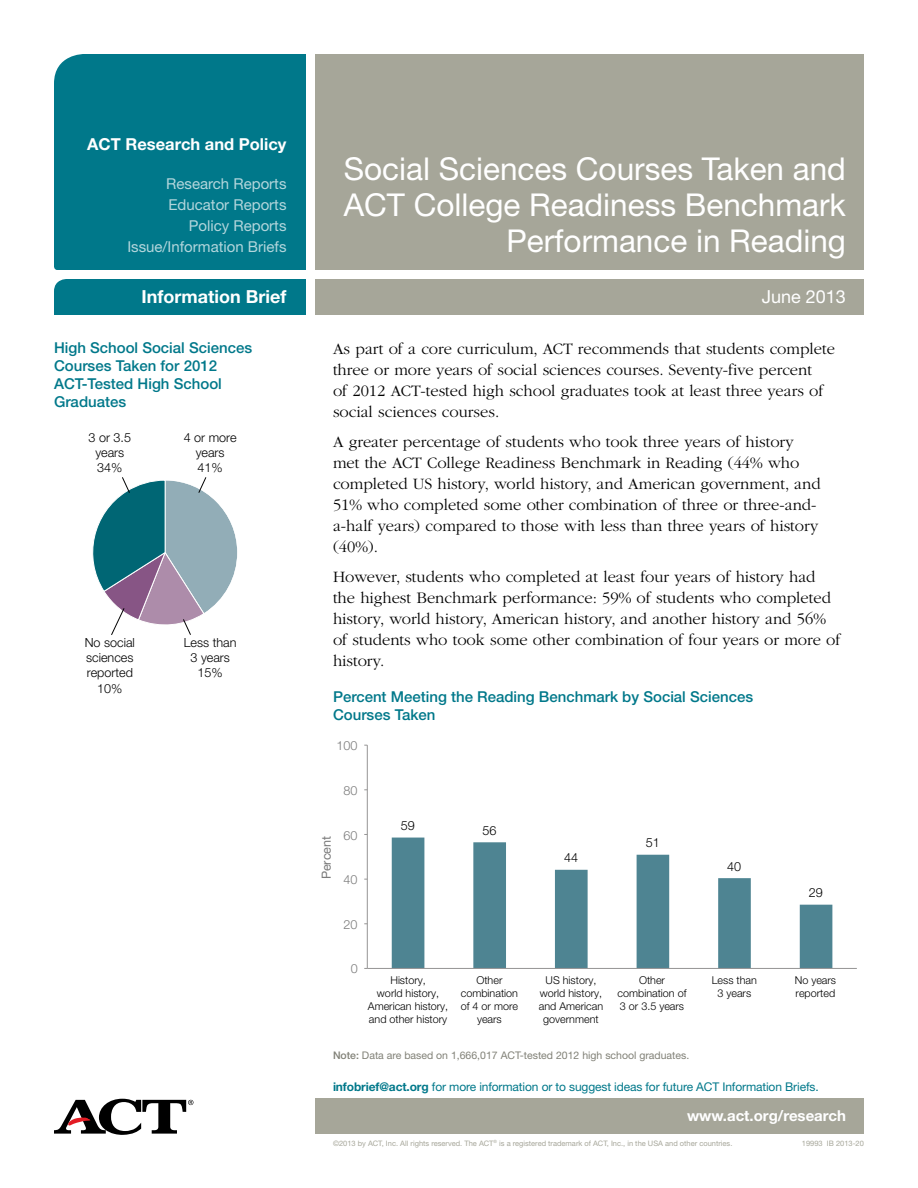
<style>
.page{position:relative;width:918px;height:1188px;background:#fff}
.page>*{position:absolute;margin:0;border:0;box-sizing:border-box;transform-origin:0 0}
.t1{font:31.5px/36px "Helvetica Neue LT Std";color:#fff;text-align:right}
.t2{font:700 18px "Helvetica Neue LT Std";color:#fff}
.t3{font:18px "Helvetica Neue LT Std";color:#fff}
.t4{font:300 16.5px/21px "ITC Garamond Std";color:#000}
.t5{font:700 16.5px "Helvetica Neue LT Std";color:#fff}
.t6{font:500 15px/18px "Helvetica Neue LT Std";color:#00788a}
.t7{font:15px/21px "Helvetica Neue LT Std";color:#b3d6dc;text-align:right}
.t8{font:700 15px "Helvetica Neue LT Std";color:#fff}
.t9{font:300 12.6px/15.1px "Helvetica Neue LT Std";color:#000001;text-align:center}
.t10{font:300 12.6px "Helvetica Neue LT Std";color:#7b7b7b}
.t11{font:12.6px "Helvetica Neue LT Std";color:#7b7b7b}
.t12{font:12px "Helvetica Neue LT Std";letter-spacing:-.01em;color:#00788a}
.t13{font:300 10.8px/12.9px "Helvetica Neue LT Std";color:#000001;text-align:center}
.t14{font:10.5px "Helvetica Neue LT Std";color:#818177}
.t15{font:7.5px "Helvetica Neue LT Std";color:#a6a699}
.s1{font-weight:500}
.s2{font-weight:700}
</style>
<div class="page">
<div style="left:54px;top:54px;width:252px;height:216px;background:#00788a"></div>
<div style="left:315px;top:1098px;width:549px;height:36px;background:#a6a699"></div>
<svg style="left:54px;top:1099px;width:139px;height:36px"></svg>
<div style="left:54px;top:279px;width:252px;height:36px;background:#00788a"></div>
<div style="left:315px;top:279px;width:549px;height:36px;background:#a6a699"></div>
<svg style="left:92px;top:477px;width:146px;height:158px"></svg>
<div style="left:315px;top:54px;width:549px;height:216px;background:#a6a699"></div>
<svg style="left:392px;top:838px;width:440px;height:130px"></svg>
<hr style="left:367px;top:745px;width:1px;height:223px;background:#959494">
<hr style="left:367px;top:968px;width:490px;height:1px;background:#959494">
<p class="t5" style="left:87px;top:134px;width:201px">ACT Research and Policy</p>
<p class="t7" style="left:127px;top:173px;width:161px">Research Reports<br>Educator Reports<br>Policy Reports<br>Issue/Information Briefs</p>
<h1 class="t1" style="left:344px;top:150px;width:504px">Social Sciences Courses Taken and<br>ACT College Readiness Benchmark<br>Performance in Reading</h1>
<p class="t2" style="left:142px;top:286px;width:146px">Information Brief</p>
<p class="t3" style="left:762px;top:286px;width:86px">June 2013</p>
<p class="t6" style="left:54px;top:338px;width:200px">High School Social Sciences<br>Courses Taken for 2012<br>ACT-Tested High School<br>Graduates</p>
<p class="t9" style="left:184px;top:430px;width:54px">4 or more years<br>41%</p>
<p class="t9" style="left:89px;top:430px;width:44px">3 or 3.5 years<br>34%</p>
<p class="t9" style="left:85px;top:635px;width:52px">No social sciences reported<br>10%</p>
<p class="t9" style="left:184px;top:635px;width:54px">Less than<br>3 years<br>15%</p>
<p class="t4" style="left:333px;top:338px;width:504px">As part of a core curriculum, ACT recommends that students complete three or more years of social sciences courses. Seventy-five percent<br>of 2012 ACT-tested high school graduates took at least three years of social sciences courses.</p>
<p class="t4" style="left:333px;top:431px;width:489px">A greater percentage of students who took three years of history met the ACT College Readiness Benchmark in Reading (44% who completed US history, world history, and American government, and 51% who completed some other combination of three or three-and&shy;a-half years) compared to those with less than three years of history (40%).</p>
<p class="t4" style="left:333px;top:566px;width:509px">However, students who completed at least four years of history had the highest Benchmark performance: 59% of students who completed history, world history, American history, and another history and 56% of students who took some other combination of four years or more of history.</p>
<p class="t6" style="left:333px;top:687px;width:422px">Percent Meeting the Reading Benchmark by Social Sciences<br>Courses Taken</p>
<p class="t10" style="left:336px;top:738px;width:23px">100</p>
<p class="t10" style="left:344px;top:783px;width:16px">80</p>
<p class="t11" style="left:319px;top:879px;width:45px;rotate:-90deg">Percent</p>
<p class="t10" style="left:344px;top:827px;width:16px">60</p>
<p class="t10" style="left:344px;top:872px;width:16px">40</p>
<p class="t10" style="left:344px;top:917px;width:16px">20</p>
<p class="t9" style="left:401px;top:818px;width:16px">59</p>
<p class="t9" style="left:482px;top:823px;width:16px">56</p>
<p class="t9" style="left:564px;top:850px;width:16px">44</p>
<p class="t9" style="left:646px;top:835px;width:16px">51</p>
<p class="t9" style="left:727px;top:858px;width:16px">40</p>
<p class="t9" style="left:809px;top:885px;width:16px">29</p>
<p class="t10" style="left:351px;top:961px;width:9px">0</p>
<p class="t13" style="left:368px;top:974px;width:82px">History,<br>world history,<br>American history, and other history</p>
<p class="t13" style="left:461px;top:974px;width:59px">Other combination of 4 or more years</p>
<p class="t13" style="left:539px;top:974px;width:66px">US history, world history, and American government</p>
<p class="t13" style="left:618px;top:974px;width:71px">Other combination of<br>3 or 3.5 years</p>
<p class="t13" style="left:712px;top:974px;width:47px">Less than<br>3 years</p>
<p class="t13" style="left:795px;top:974px;width:43px;text-align:left">No years reported</p>
<p class="t14" style="left:333px;top:1049px;width:358px"><span class="s1">Note:</span> Data are based on 1,666,017 ACT-tested 2012 high school graduates.</p>
<p class="t12" style="left:333px;top:1079px;width:487px"><span class="s2">infobrief@act.org</span> for more information or to suggest ideas for future ACT Information Briefs.</p>
<p class="t8" style="left:687px;top:1107px;width:160px">www.act.org/research</p>
<p class="t15" style="left:333px;top:1138px;width:401px">©2013 by ACT, Inc. All rights reserved. The ACT<sup>®</sup> is a registered trademark of ACT, Inc., in the USA and other countries.</p>
<p class="t15" style="left:802px;top:1138px;width:64px">19993 IB 2013-20</p>
</div>
